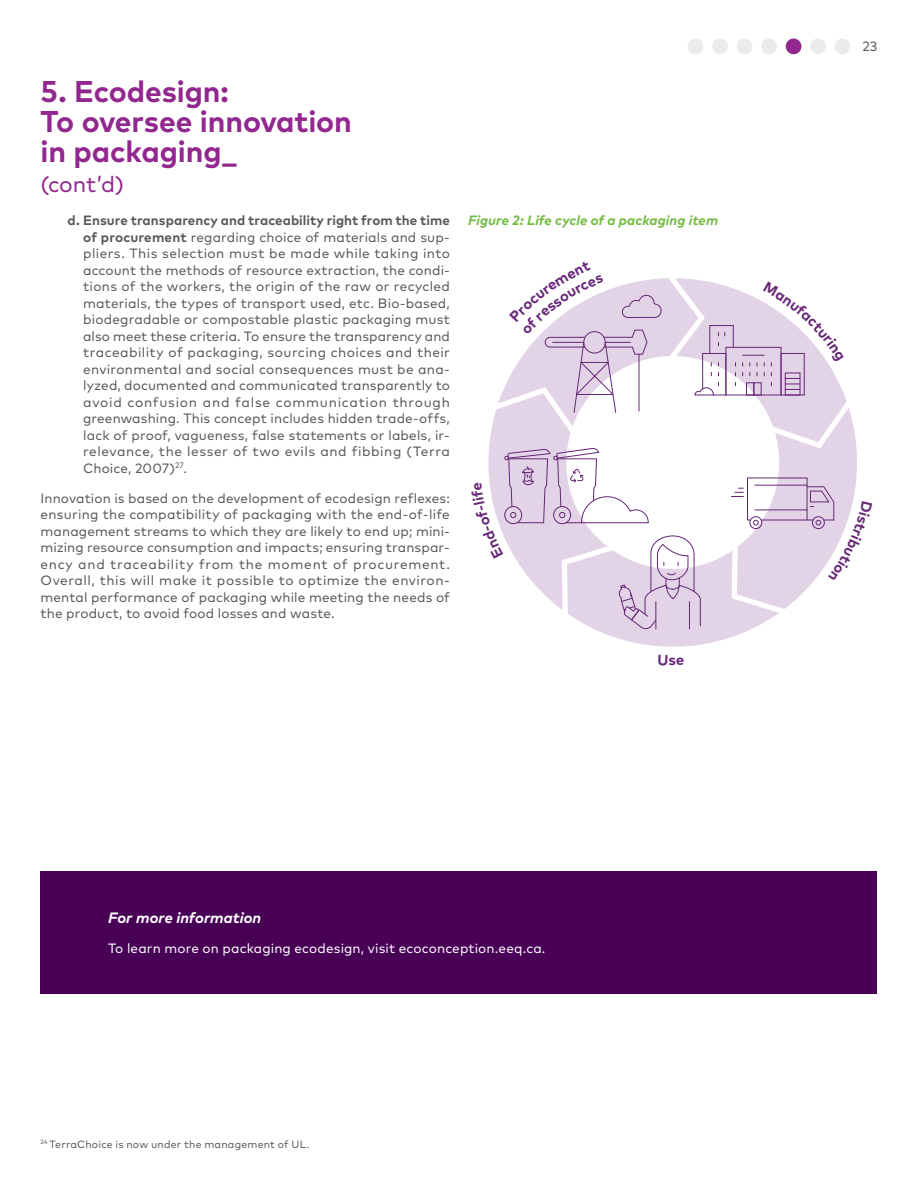
<style>
.page{position:relative;width:918px;height:1188px;background:#fff}
.page>*{position:absolute;margin:0;border:0;box-sizing:border-box;transform-origin:0 0}
.t1{font:700 30px/30px "Mark Pro";letter-spacing:-.005em;color:#92278f}
.t2{font:22.5px "Mark Pro";color:#92278f}
.t3{font:italic 700 15px "Mark Pro";letter-spacing:.005em;color:#fff}
.t4{font:700 14.85px "Mark Pro";color:#662777}
.t5{font:13.5px/16.5px "Mark Pro";letter-spacing:.015em;color:#58595b;text-align:justify}
.t6{font:13.5px "Mark Pro";letter-spacing:.01em;color:#fff}
.t7{font:italic 700 13.5px "Mark Pro";letter-spacing:.005em;color:#73bb44}
.t8{font:10.5px "Mark Pro";letter-spacing:.02em;color:#58595b}
.s1{font-weight:700}
</style>
<div class="page">
<div style="left:688px;top:39px;width:15px;height:15px;background:#ebebec;border-radius:50%"></div>
<div style="left:712px;top:39px;width:16px;height:15px;background:#ebebec;border-radius:50%"></div>
<div style="left:737px;top:39px;width:15px;height:15px;background:#ebebec;border-radius:50%"></div>
<div style="left:761px;top:39px;width:16px;height:15px;background:#ebebec;border-radius:50%"></div>
<div style="left:786px;top:39px;width:15px;height:15px;background:#92278f;border-radius:50%"></div>
<div style="left:810px;top:39px;width:16px;height:15px;background:#ebebec;border-radius:50%"></div>
<div style="left:835px;top:39px;width:15px;height:15px;background:#ebebec;border-radius:50%"></div>
<div style="left:40px;top:871px;width:838px;height:123px;background:#470056"></div>
<svg style="left:488px;top:278px;width:369px;height:369px"></svg>
<h1 class="t1" style="left:40px;top:74px;width:313px">5. Ecodesign:<br>To oversee innovation in packaging_</h1>
<h2 class="t2" style="left:40px;top:167px;width:85px">(cont’d)</h2>
<p class="t5" style="left:83px;top:211px;width:368px;text-indent:-16px"><span class="s1">d. Ensure transparency and traceability right from the time of procurement</span> regarding choice of materials and sup&shy;pliers. This selection must be made while taking into account the methods of resource extraction, the condi&shy;tions of the workers, the origin of the raw or recycled materials, the types of transport used, etc. Bio-based, biodegradable or compostable plastic packaging must also meet these criteria. To ensure the transparency and traceability of packaging, sourcing choices and their environmental and social consequences must be ana&shy;lyzed, documented and communicated transparently to avoid confusion and false communication through greenwashing. This concept includes hidden trade-offs, lack of proof, vagueness, false statements or labels, ir&shy;relevance, the lesser of two evils and fibbing (Terra Choice, 2007)<sup>27</sup>.</p>
<p class="t5" style="left:40px;top:489px;width:411px">Innovation is based on the development of ecodesign reflexes: ensuring the compatibility of packaging with the end-of-life management streams to which they are likely to end up; mini&shy;mizing resource consumption and impacts; ensuring transpar&shy;ency and traceability from the moment of procurement.<br>Overall, this will make it possible to optimize the environ&shy;mental performance of packaging while meeting the needs of the product, to avoid food losses and waste.</p>
<p class="t7" style="left:468px;top:210px;width:252px">Figure 2: Life cycle of a packaging item</p>
<p class="t4" style="left:668px;top:649px;width:9px">s</p>
<p class="t3" style="left:108px;top:906px;width:155px">For more information</p>
<p class="t6" style="left:108px;top:938px;width:439px">To learn more on packaging ecodesign, visit ecoconception.eeq.ca.</p>
<p class="t8" style="left:40px;top:1136px;width:271px"><sup>24</sup> TerraChoice is now under the management of UL.</p>
<p class="t5" style="left:863px;top:37px;width:16px">23</p>
</div>
